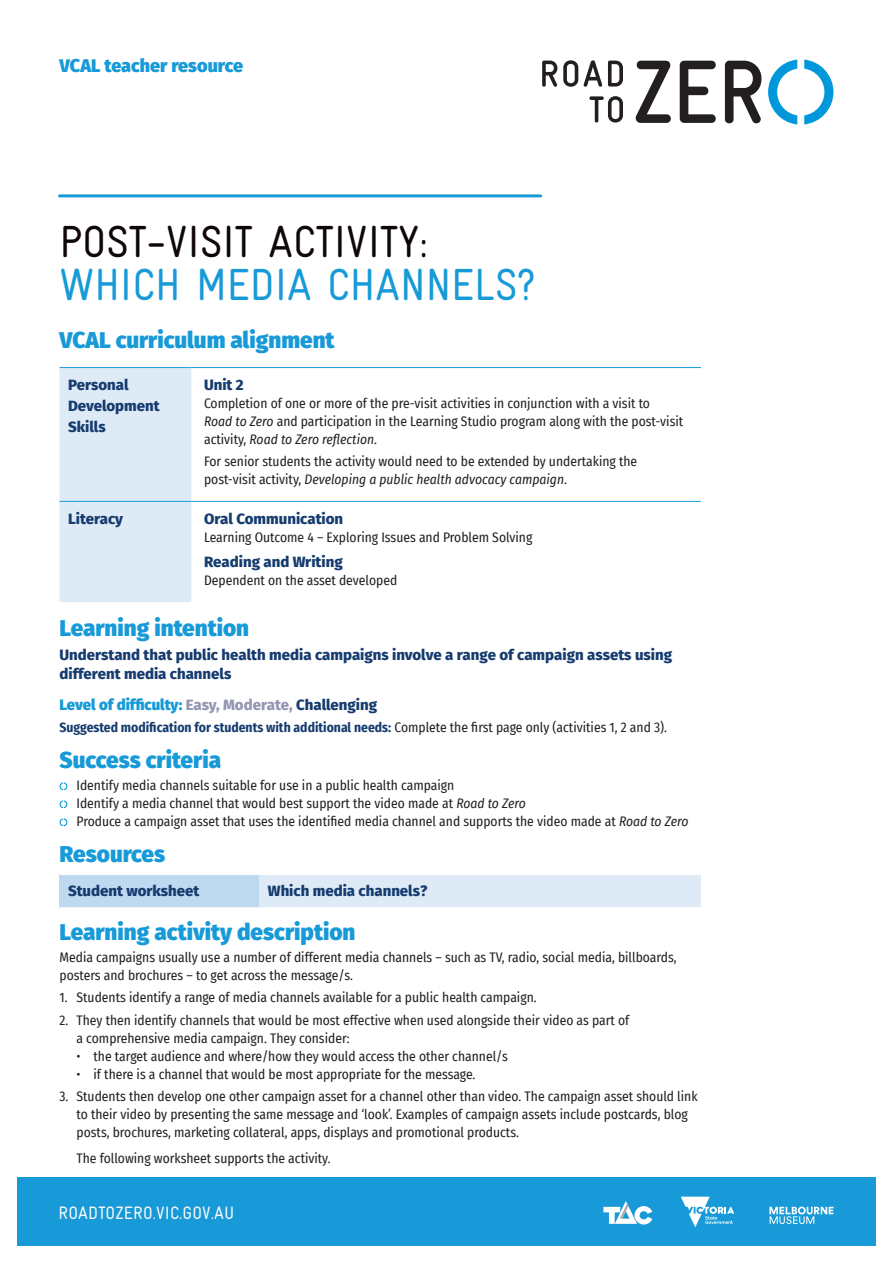
<style>
.page{position:relative;width:893px;height:1263px;background:#fff}
.page>*{position:absolute;margin:0;border:0;box-sizing:border-box;transform-origin:0 0}
.t1{font:45px "Gravur Condensed";color:#0e0608}
.t2{font:45px "Gravur Condensed";color:#179ad7}
.t3{font:900 22.5px "Fira Sans";color:#179ad7}
.t4{font:18px "Gravur Condensed";letter-spacing:.01em;color:#fcfcfc}
.t5{font:900 18px "Fira Sans";color:#179ad7}
.t6{font:800 15px/21px "Fira Sans";color:#163c6f}
.t7{font:900 15px "Fira Sans";color:#179ad7}
.t8{font:13.5px/18px "Fira Sans Condensed";color:#231f20}
.t9{font:700 13.5px "Fira Sans Condensed";color:#163c6f}
.s1{font-style:italic}
.s2{font-weight:800;color:#9496b2}
.s3{font-weight:800;color:#163c6f}
.s4{font-weight:400;color:#231f20}
</style>
<div class="page">
<div style="left:17px;top:1178px;width:859px;height:68px;background:#179ad7"></div>
<div style="left:60px;top:368px;width:131px;height:234px;background:#deebf7"></div>
<hr style="left:60px;top:367px;width:131px;height:1px;background:#179ad7">
<hr style="left:191px;top:367px;width:510px;height:1px;background:#179ad7">
<hr style="left:60px;top:501px;width:131px;height:1px;background:#179ad7">
<hr style="left:191px;top:501px;width:510px;height:1px;background:#179ad7">
<svg style="left:60px;top:782px;width:7px;height:8px"></svg>
<svg style="left:60px;top:800px;width:7px;height:8px"></svg>
<svg style="left:60px;top:818px;width:7px;height:8px"></svg>
<div style="left:60px;top:873px;width:199px;height:36px;background:#bfd9f1"></div>
<div style="left:259px;top:873px;width:442px;height:36px;background:#deebf7"></div>
<hr style="left:60px;top:872px;width:199px;height:3px;background:#fff">
<hr style="left:259px;top:872px;width:442px;height:3px;background:#fff">
<hr style="left:60px;top:907px;width:199px;height:3px;background:#fff">
<hr style="left:259px;top:907px;width:442px;height:3px;background:#fff">
<svg style="left:589px;top:96px;width:34px;height:27px"></svg>
<svg style="left:542px;top:60px;width:81px;height:27px"></svg>
<svg style="left:636px;top:61px;width:125px;height:62px"></svg>
<svg style="left:768px;top:60px;width:29px;height:64px"></svg>
<svg style="left:804px;top:60px;width:29px;height:64px"></svg>
<svg style="left:681px;top:1197px;width:53px;height:30px"></svg>
<svg style="left:769px;top:1206px;width:64px;height:18px"></svg>
<svg style="left:603px;top:1201px;width:49px;height:23px"></svg>
<hr style="left:60px;top:194px;width:481px;height:3px;background:#179ad7">
<h3 class="t5" style="left:60px;top:49px;width:185px">VCAL teacher resource</h3>
<h1 class="t1" style="left:60px;top:216px;width:370px">POST-VISIT ACTIVITY:</h1>
<h1 class="t2" style="left:60px;top:260px;width:478px">WHICH MEDIA CHANNELS?</h1>
<h2 class="t3" style="left:60px;top:320px;width:277px">VCAL curriculum alignment</h2>
<p class="t6" style="left:68px;top:373px;width:93px">Personal<br>Development<br>Skills</p>
<p class="t6" style="left:204px;top:373px;width:41px">Unit 2</p>
<p class="t8" style="left:204px;top:394px;width:481px">Completion of one or more of the pre-visit activities in conjunction with a visit to<br><span class="s1">Road to Zero</span> and participation in the Learning Studio program along with the post-visit activity, <span class="s1">Road to Zero reflection</span>.</p>
<p class="t8" style="left:204px;top:452px;width:435px">For senior students the activity would need to be extended by undertaking the post-visit activity, <span class="s1">Developing a public health advocacy campaign</span>.</p>
<p class="t6" style="left:68px;top:507px;width:57px">Literacy</p>
<p class="t6" style="left:204px;top:507px;width:141px">Oral Communication</p>
<p class="t8" style="left:204px;top:528px;width:330px">Learning Outcome 4 – Exploring Issues and Problem Solving</p>
<p class="t6" style="left:204px;top:550px;width:140px">Reading and Writing</p>
<p class="t8" style="left:204px;top:571px;width:195px">Dependent on the asset developed</p>
<h2 class="t3" style="left:60px;top:608px;width:191px">Learning intention</h2>
<p class="t6" style="left:60px;top:643px;width:614px;line-height:19.5px">Understand that public health media campaigns involve a range of campaign assets using different media channels</p>
<p class="t7" style="left:60px;top:691px;width:319px">Level of difficulty: <span class="s2">Easy, Moderate,</span> <span class="s3">Challenging</span></p>
<p class="t9" style="left:60px;top:716px;width:609px">Suggested modification for students with additional needs: <span class="s4">Complete the first page only (activities 1, 2 and 3).</span></p>
<h2 class="t3" style="left:60px;top:740px;width:163px">Success criteria</h2>
<p class="t8" style="left:77px;top:776px;width:613px">Identify media channels suitable for use in a public health campaign<br>Identify a media channel that would best support the video made at <span class="s1">Road to Zero<br></span>Produce a campaign asset that uses the identified media channel and supports the video made at <span class="s1">Road to Zero</span></p>
<h2 class="t3" style="left:60px;top:834px;width:107px">Resources</h2>
<p class="t6" style="left:68px;top:879px;width:133px">Student worksheet</p>
<p class="t6" style="left:268px;top:879px;width:161px">Which media channels?</p>
<h2 class="t3" style="left:60px;top:912px;width:297px">Learning activity description</h2>
<p class="t8" style="left:60px;top:948px;width:619px">Media campaigns usually use a number of different media channels – such as TV, radio, social media, billboards, posters and brochures – to get across the message/s.</p>
<p class="t8" style="left:60px;top:988px;width:479px">1. Students identify a range of media channels available for a public health campaign.</p>
<p class="t8" style="left:77px;top:1010px;width:554px;text-indent:-17px">2. They then identify channels that would be most effective when used alongside their video as part of a comprehensive media campaign. They consider:</p>
<p class="t8" style="left:77px;top:1046px;width:433px">• the target audience and where/how they would access the other channel/s</p>
<p class="t8" style="left:77px;top:1064px;width:400px">• if there is a channel that would be most appropriate for the message.</p>
<p class="t8" style="left:77px;top:1087px;width:623px;text-indent:-17px">3. Students then develop one other campaign asset for a channel other than video. The campaign asset should link to their video by presenting the same message and ‘look’. Examples of campaign assets include postcards, blog posts, brochures, marketing collateral, apps, displays and promotional products.</p>
<p class="t8" style="left:77px;top:1149px;width:256px">The following worksheet supports the activity.</p>
<h3 class="t4" style="left:59px;top:1203px;width:177px">ROADTOZERO.VIC.GOV.AU</h3>
</div>
